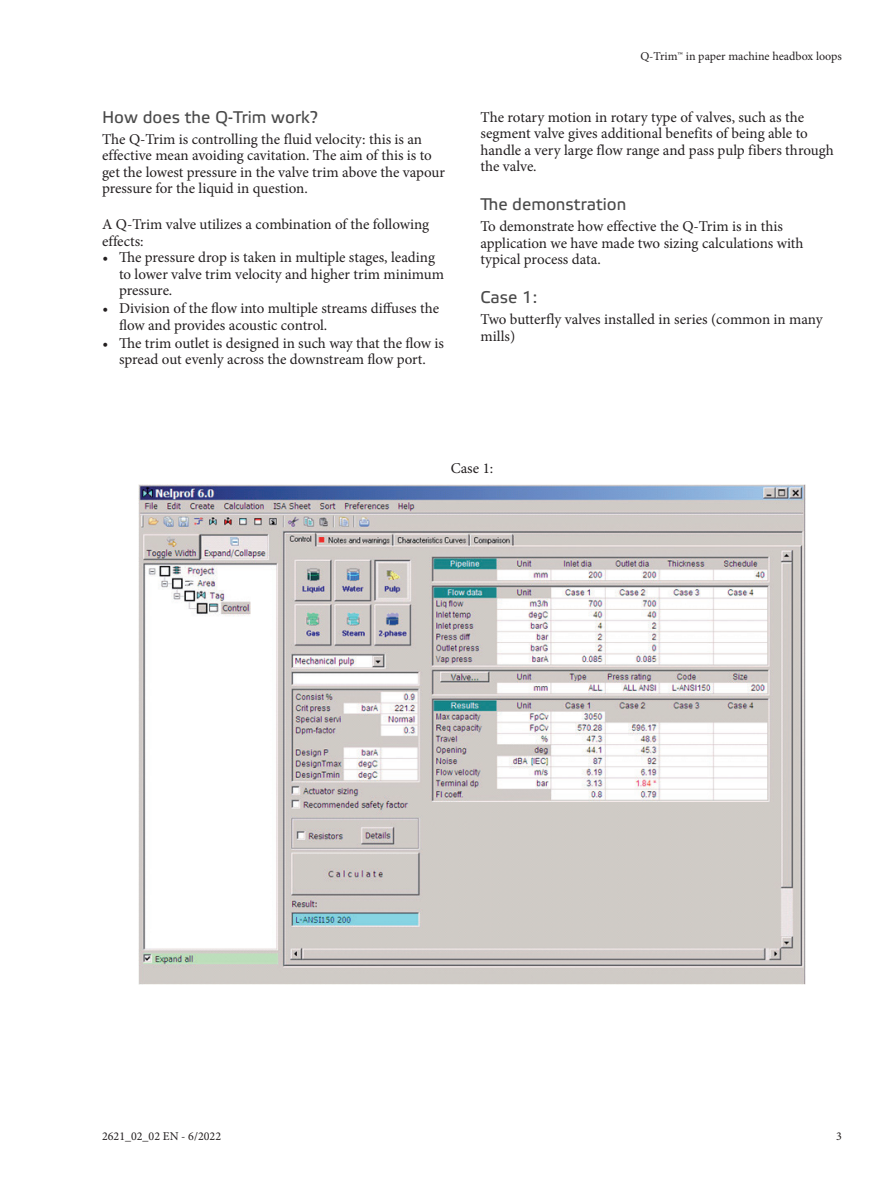
<style>
.page{position:relative;width:893px;height:1191px;background:#fff}
.page>*{position:absolute;margin:0;border:0;box-sizing:border-box;transform-origin:0 0}
.t1{font:16.8px "Etelka Text Pro";color:#4a4a4a}
.t2{font:15px/16.5px "Minion Pro";color:#231f20}
.t3{font:12px "Minion Pro";color:#231f20}
</style>
<div class="page">
<img style="left:139px;top:485px;width:666px;height:500px">
<p class="t1" style="left:102px;top:108px;width:217px">How does the Q-Trim work?</p>
<p class="t2" style="left:102px;top:131px;width:345px">The Q-Trim is controlling the fluid velocity: this is an effective mean avoiding cavitation. The aim of this is to get the lowest pressure in the valve trim above the vapour pressure for the liquid in question.</p>
<p class="t2" style="left:102px;top:216px;width:329px">A Q-Trim valve utilizes a combination of the following effects:</p>
<p class="t2" style="left:119px;top:249px;width:327px;text-indent:-16px">• The pressure drop is taken in multiple stages, leading to lower valve trim velocity and higher trim minimum pressure.</p>
<p class="t2" style="left:119px;top:300px;width:321px;text-indent:-16px">• Division of the flow into multiple streams diffuses the flow and provides acoustic control.</p>
<p class="t2" style="left:103px;top:335px;width:343px;text-align:center">• The trim outlet is designed in such way that the flow is spread out evenly across the downstream flow port.</p>
<p class="t3" style="left:640px;top:48px;width:203px">Q-Trim™ in paper machine headbox loops</p>
<p class="t2" style="left:480px;top:108px;width:355px">The rotary motion in rotary type of valves, such as the segment valve gives additional benefits of being able to handle a very large flow range and pass pulp fibers through the valve.</p>
<p class="t1" style="left:480px;top:195px;width:147px">The demonstration</p>
<p class="t2" style="left:480px;top:218px;width:324px">To demonstrate how effective the Q-Trim is in this application we have made two sizing calculations with typical process data.</p>
<p class="t1" style="left:480px;top:288px;width:58px">Case 1:</p>
<p class="t2" style="left:480px;top:311px;width:344px">Two butterfly valves installed in series (common in many mills)</p>
<p class="t2" style="left:451px;top:459px;width:44px">Case 1:</p>
<p class="t3" style="left:102px;top:1128px;width:121px">2621_02_02 EN - 6/2022</p>
<p class="t3" style="left:836px;top:1128px;width:7px">3</p>
</div>
